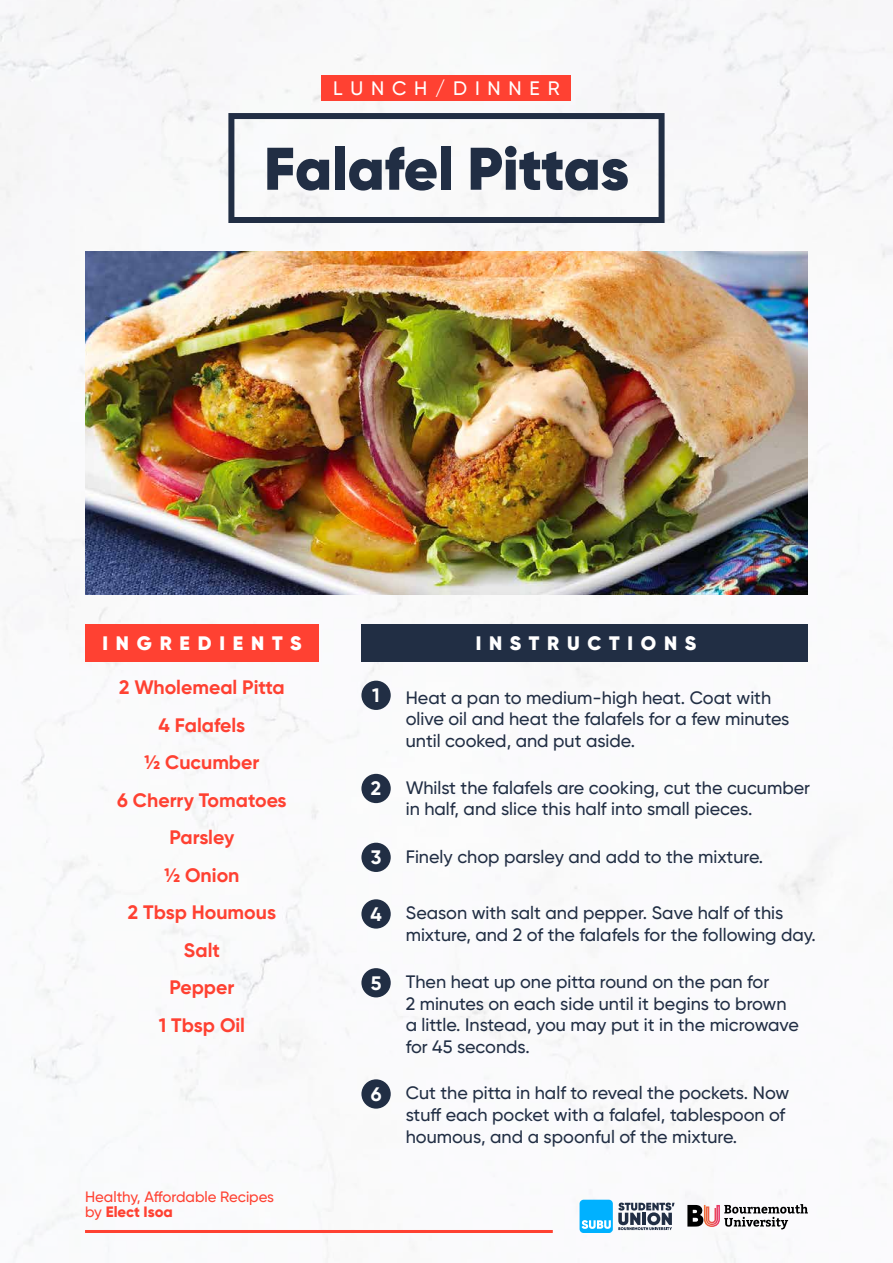
<style>
.page{position:relative;width:893px;height:1263px;background:#fff}
.page>*{position:absolute;margin:0;border:0;box-sizing:border-box;transform-origin:0 0}
.t1{font:900 60px "Gilroy";color:#212e44}
.t2{font:700 19.5px/37.5px "Gilroy";color:#ff4132;text-align:center}
.t3{font:900 19.5px "Gilroy";letter-spacing:.4em;color:#fff}
.t4{font:500 19.5px "Gilroy";letter-spacing:.4em;color:#fff}
.t5{font:700 19.5px "Gilroy";color:#fff}
.t6{font:500 18px/21.6px "Gilroy";color:#212e44}
.t7{font:500 15px/15px "Gilroy";color:#ff4132}
.s1{font-weight:800}
.s2{font-weight:700;font-size:19.5px;color:#fff}
</style>
<div class="page">
<div style="left:228px;top:113px;width:437px;height:110px;border:6px solid #212e44"></div>
<div style="left:322px;top:76px;width:249px;height:25px;background:#ff4132"></div>
<div style="left:85px;top:624px;width:234px;height:38px;background:#ff4132"></div>
<div style="left:361px;top:624px;width:447px;height:38px;background:#212e44"></div>
<div style="left:361px;top:681px;width:30px;height:29px;background:#212e44;border-radius:50%"></div>
<div style="left:361px;top:774px;width:30px;height:29px;background:#212e44;border-radius:50%"></div>
<div style="left:361px;top:843px;width:30px;height:29px;background:#212e44;border-radius:50%"></div>
<div style="left:361px;top:899px;width:30px;height:29px;background:#212e44;border-radius:50%"></div>
<div style="left:361px;top:968px;width:30px;height:29px;background:#212e44;border-radius:50%"></div>
<div style="left:361px;top:1079px;width:30px;height:29px;background:#212e44;border-radius:50%"></div>
<svg style="left:580px;top:1200px;width:95px;height:33px"></svg>
<hr style="left:85px;top:1230px;width:468px;height:3px;background:#ff4132">
<svg style="left:687px;top:1204px;width:121px;height:26px"></svg>
<img style="left:85px;top:252px;width:723px;height:342px">
<p class="t4" style="left:333px;top:76px;width:228px">LUNCH/DINNER</p>
<h1 class="t1" style="left:264px;top:131px;width:366px">Falafel Pittas</h1>
<p class="t3" style="left:102px;top:631px;width:201px">INGREDIENTS</p>
<p class="t2" style="left:117px;top:668px;width:171px">2 Wholemeal Pitta<br>4 Falafels<br>½ Cucumber<br>6 Cherry Tomatoes<br>Parsley<br>½ Onion<br>2 Tbsp Houmous<br>Salt<br>Pepper<br>1 Tbsp Oil</p>
<p class="t7" style="left:85px;top:1189px;width:191px">Healthy, Affordable Recipes by <span class="s1">Elect Isoa</span></p>
<p class="t5" style="left:372px;top:683px;width:9px">1</p>
<p class="t5" style="left:371px;top:776px;width:12px">2</p>
<p class="t3" style="left:476px;top:631px;width:222px">INSTRUCTIONS</p>
<p class="t6" style="left:406px;top:686px;width:385px">Heat a pan to medium-high heat. Coat with olive oil and heat the falafels for a few minutes until cooked, and put aside.</p>
<p class="t6" style="left:406px;top:776px;width:406px">Whilst the falafels are cooking, cut the cucumber in half, and slice this half into small pieces.</p>
<p class="t6" style="left:371px;top:845px;width:394px"><span class="s2">3</span> Finely chop parsley and add to the mixture.</p>
<p class="t6" style="left:406px;top:902px;width:412px">Season with salt and pepper. Save half of this mixture, and 2 of the falafels for the following day.</p>
<p class="t5" style="left:370px;top:902px;width:13px">4</p>
<p class="t5" style="left:371px;top:970px;width:12px">5</p>
<p class="t5" style="left:371px;top:1082px;width:12px">6</p>
<p class="t6" style="left:406px;top:971px;width:395px">Then heat up one pitta round on the pan for<br>2 minutes on each side until it begins to brown a little. Instead, you may put it in the microwave for 45 seconds.</p>
<p class="t6" style="left:406px;top:1082px;width:385px">Cut the pitta in half to reveal the pockets. Now stuff each pocket with a falafel, tablespoon of houmous, and a spoonful of the mixture.</p>
</div>
